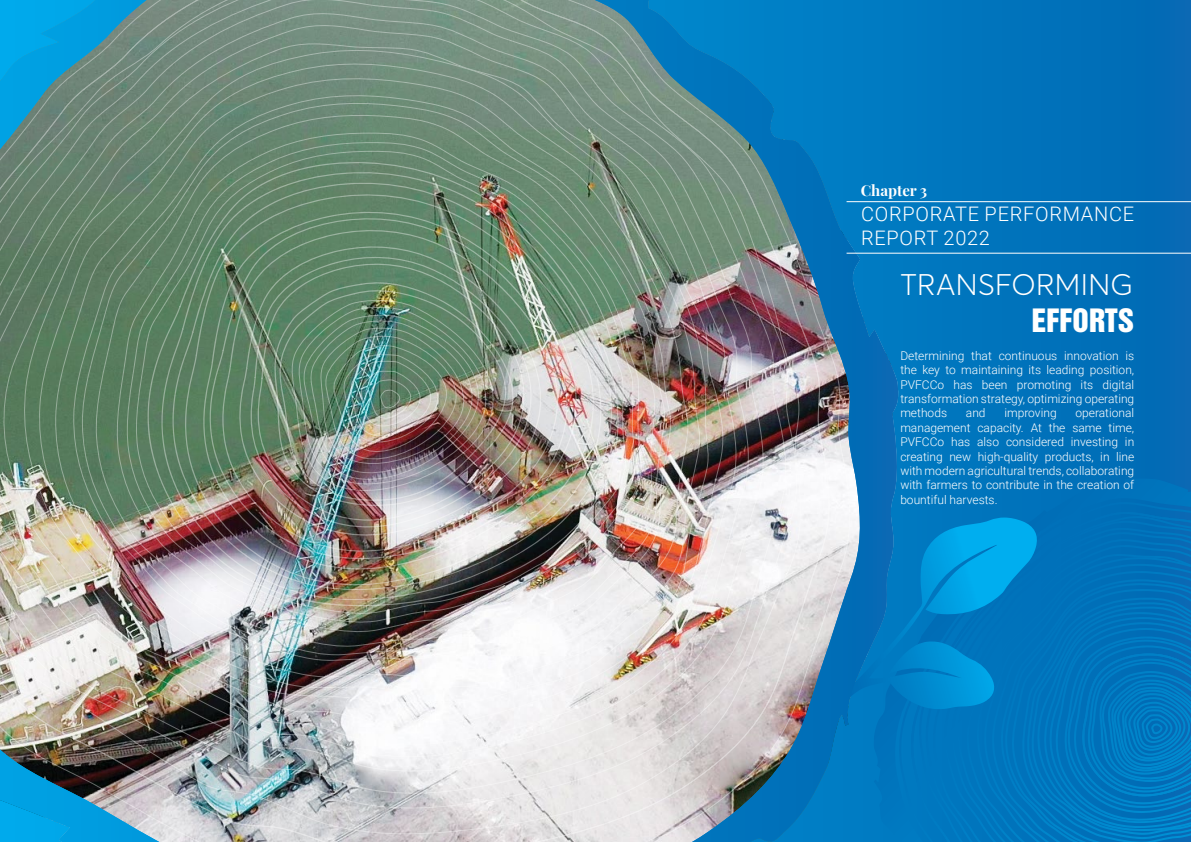
<style>
.page{position:relative;width:1191px;height:842px;background:#fff}
.page>*{position:absolute;margin:0;border:0;box-sizing:border-box;transform-origin:0 0}
.t1{font:300 29.4px "Averta Std CY";letter-spacing:.01em;color:#fff}
.t2{font:29.4px "UTM Helvet Ins";color:#fff}
.t3{font:300 20px/24px "Roboto";letter-spacing:.035em;color:#fff}
.t4{font:700 15px "Playfair Display";color:#fff}
.t5{font:300 12px/14.4px "Roboto";color:#fff;text-align:justify}
</style>
<div class="page">
<div style="left:901px;top:0;width:290px;height:478px;background:#0071ba"></div>
<svg style="left:901px;top:478px;width:290px;height:364px;background:#0074bc"></svg>
<svg style="left:901px;top:517px;width:138px;height:194px;background:#0088ce"></svg>
<svg style="left:850px;top:0;width:51px;height:842px;background:#0677be"></svg>
<img style="left:0;top:0;width:850px;height:842px">
<hr style="left:846px;top:201px;width:345px;height:1px;background:#fff">
<hr style="left:846px;top:253px;width:345px;height:1px;background:#fff">
<p class="t4" style="left:860px;top:179px;width:68px">Chapter 3</p>
<h2 class="t3" style="left:861px;top:201px;width:274px">CORPORATE PERFORMANCE<br>REPORT 2022</h2>
<h1 class="t1" style="left:900px;top:265px;width:234px">TRANSFORMING</h1>
<h1 class="t2" style="left:1031px;top:297px;width:104px">EFFORTS</h1>
<p class="t5" style="left:900px;top:348px;width:235px">Determining that continuous innovation is the key to maintaining its leading position, PVFCCo has been promoting its digital transformation strategy, optimizing operating methods</p>
<p class="t5" style="left:900px;top:405px;width:235px;text-indent:175px">operational management capacity. At the same time, PVFCCo has also considered investing in creating new high-quality products, in line with modern agricultural trends, collaborating with farmers to contribute in the creation of bountiful harvests.</p>
<p class="t5" style="left:966px;top:405px;width:21px">and</p>
<p class="t5" style="left:1004px;top:405px;width:54px">improving</p>
</div>
